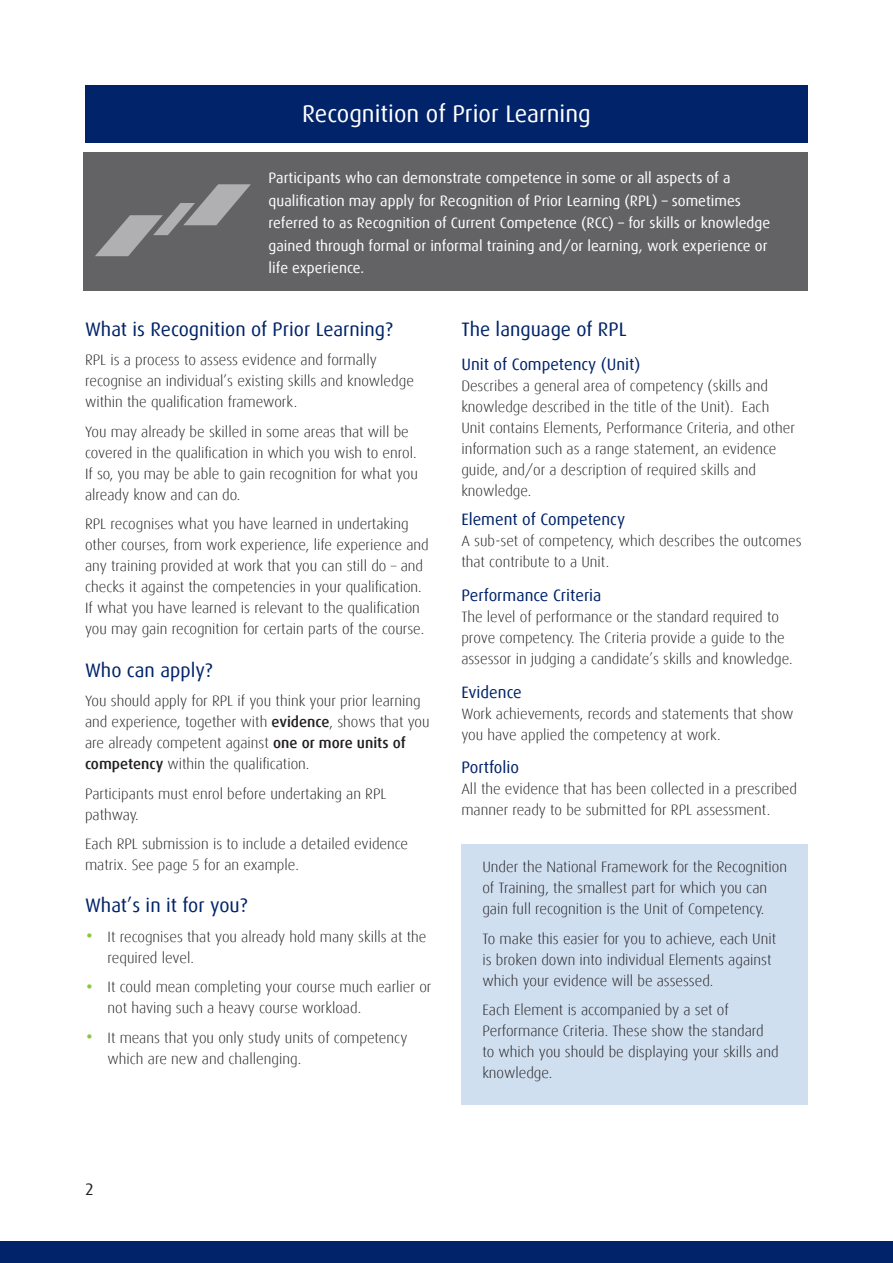
<style>
.page{position:relative;width:893px;height:1263px;background:#fff}
.page>*{position:absolute;margin:0;border:0;box-sizing:border-box;transform-origin:0 0}
.t1{font:24px "Dax";color:#fff}
.t2{font:19.5px "Dax";color:#002369}
.t3{font:16.5px "Dax";color:#002369}
.t4{font:16.5px "Dax";color:#231f20}
.t5{font:300 15px/21px "Dax";color:#231f20}
.t6{font:15px/22.5px "Dax";color:#fff}
.s1{font-weight:500}
.s2{font-size:30px;color:#8bc63e}
</style>
<div class="page">
<div style="left:84px;top:152px;width:724px;height:139px;background:#636366"></div>
<div style="left:461px;top:844px;width:347px;height:260px;background:#d0dff0"></div>
<div style="left:85px;top:85px;width:723px;height:58px;background:#002369"></div>
<div style="left:0;top:1241px;width:893px;height:22px;background:#002369"></div>
<svg style="left:95px;top:184px;width:156px;height:72px"></svg>
<p class="t1" style="left:302px;top:101px;width:290px">Recognition of Prior Learning</p>
<p class="t6" style="left:269px;top:167px;width:503px">Participants who can demonstrate competence in some or all aspects of a qualification may apply for Recognition of Prior Learning (RPL) – sometimes referred to as Recognition of Current Competence (RCC) – for skills or knowledge gained through formal or informal training and/or learning, work experience or life experience.</p>
<p class="t2" style="left:85px;top:318px;width:309px">What is Recognition of Prior Learning?</p>
<p class="t5" style="left:85px;top:350px;width:330px">RPL is a process to assess evidence and formally recognise an individual’s existing skills and knowledge within the qualification framework.</p>
<p class="t5" style="left:85px;top:421px;width:334px">You may already be skilled in some areas that will be covered in the qualification in which you wish to enrol.<br>If so, you may be able to gain recognition for what you already know and can do.</p>
<p class="t5" style="left:85px;top:514px;width:345px">RPL recognises what you have learned in undertaking other courses, from work experience, life experience and any training provided at work that you can still do – and checks it against the competencies in your qualification.<br>If what you have learned is relevant to the qualification you may gain recognition for certain parts of the course.</p>
<p class="t2" style="left:85px;top:659px;width:129px">Who can apply?</p>
<p class="t5" style="left:85px;top:691px;width:346px">You should apply for RPL if you think your prior learning and experience, together with <span class="s1">evidence</span>, shows that you are already competent against <span class="s1">one or more units of competency</span> within the qualification.</p>
<p class="t5" style="left:85px;top:783px;width:303px">Participants must enrol before undertaking an RPL pathway.</p>
<p class="t5" style="left:85px;top:834px;width:325px">Each RPL submission is to include a detailed evidence matrix. See page 5 for an example.</p>
<p class="t2" style="left:85px;top:895px;width:164px">What’s in it for you?</p>
<p class="t5" style="left:108px;top:926px;width:320px;text-indent:-22px"><span class="s2">•</span> It recognises that you already hold many skills at the required level.</p>
<p class="t5" style="left:108px;top:977px;width:325px;text-indent:-22px"><span class="s2">•</span> It could mean completing your course much earlier or not having such a heavy course workload.</p>
<p class="t5" style="left:108px;top:1027px;width:301px;text-indent:-22px"><span class="s2">•</span> It means that you only study units of competency which are new and challenging.</p>
<p class="t2" style="left:461px;top:318px;width:167px">The language of RPL</p>
<p class="t3" style="left:461px;top:355px;width:181px">Unit of Competency (Unit)</p>
<p class="t5" style="left:461px;top:375px;width:335px">Describes a general area of competency (skills and knowledge described in the title of the Unit). Each Unit contains Elements, Performance Criteria, and other information such as a range statement, an evidence guide, and/or a description of required skills and knowledge.</p>
<p class="t3" style="left:461px;top:510px;width:165px">Element of Competency</p>
<p class="t5" style="left:461px;top:531px;width:342px">A sub-set of competency, which describes the outcomes that contribute to a Unit.</p>
<p class="t3" style="left:461px;top:586px;width:142px">Performance Criteria</p>
<p class="t5" style="left:461px;top:606px;width:333px">The level of performance or the standard required to prove competency. The Criteria provide a guide to the assessor in judging a candidate’s skills and knowledge.</p>
<p class="t3" style="left:461px;top:683px;width:62px">Evidence</p>
<p class="t5" style="left:461px;top:703px;width:334px">Work achievements, records and statements that show you have applied the competency at work.</p>
<p class="t3" style="left:461px;top:758px;width:59px">Portfolio</p>
<p class="t5" style="left:461px;top:779px;width:337px">All the evidence that has been collected in a prescribed manner ready to be submitted for RPL assessment.</p>
<p class="t5" style="left:482px;top:857px;width:306px">Under the National Framework for the Recognition of Training, the smallest part for which you can gain full recognition is the Unit of Competency.</p>
<p class="t5" style="left:482px;top:928px;width:295px">To make this easier for you to achieve, each Unit is broken down into individual Elements against which your evidence will be assessed.</p>
<p class="t5" style="left:482px;top:1000px;width:298px">Each Element is accompanied by a set of Performance Criteria. These show the standard to which you should be displaying your skills and knowledge.</p>
<p class="t4" style="left:85px;top:1180px;width:10px">2</p>
</div>
